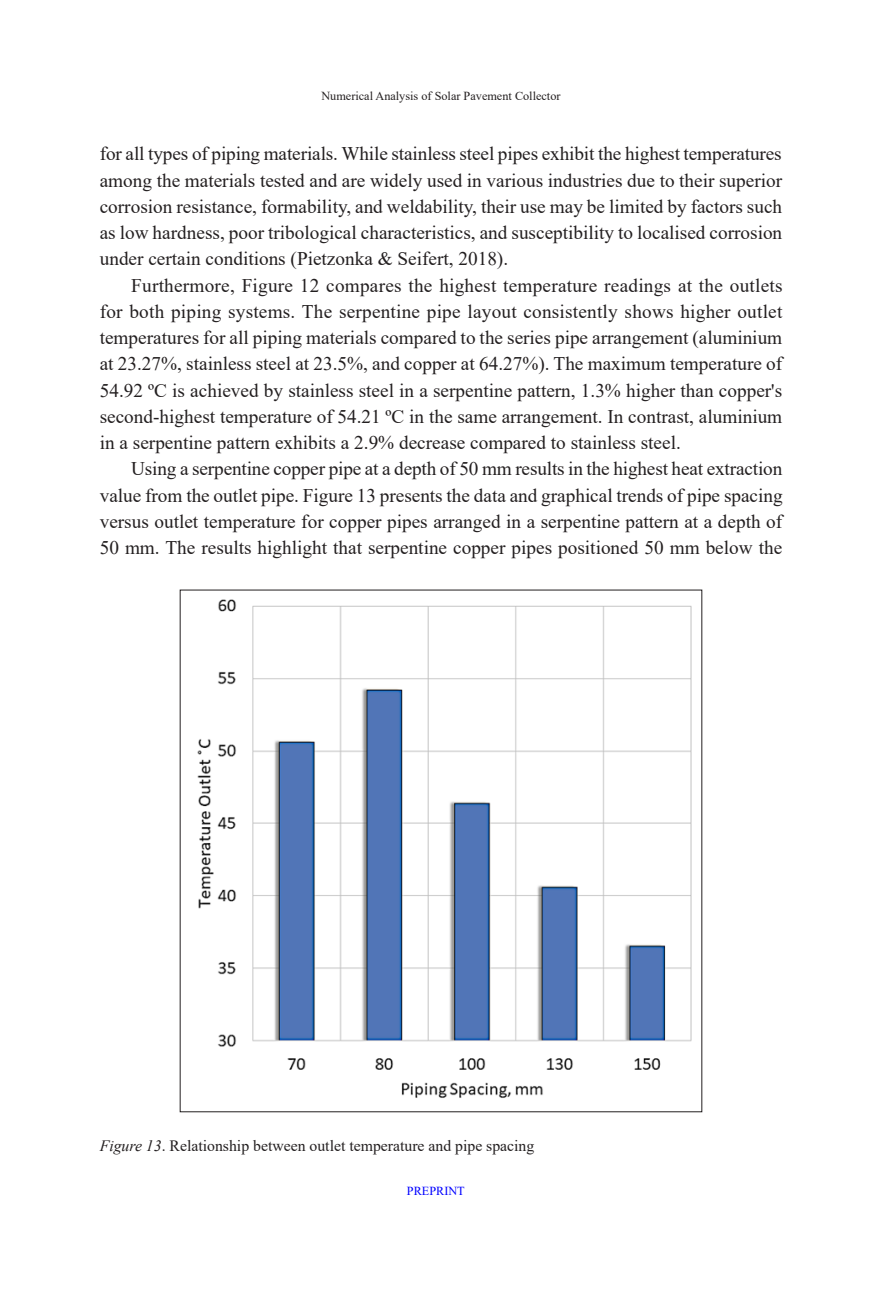
<style>
.page{position:relative;width:882px;height:1298px;background:#fff}
.page>*{position:absolute;margin:0;border:0;box-sizing:border-box;transform-origin:0 0}
.Body_Text{font:19.25px/26.2px "Times New Roman";color:#231f20;text-align:justify}
.First_para_body_text{font:19.25px/26.2px "Times New Roman";color:#231f20;text-align:justify}
.Caption_Figure{font:15.75px "Times New Roman";color:#231f20}
.t1{font:12.25px "Times New Roman";color:#231f20}
.t2{font:12.25px "Times New Roman";color:#00f}
.s1{font-style:italic}
</style>
<div class="page">
<img style="left:197px;top:599px;width:495px;height:499px">
<p class="t1" style="left:321px;top:87px;width:241px">Numerical Analysis of Solar Pavement Collector</p>
<p class="First_para_body_text" style="left:100px;top:140px;width:684px">for all types of piping materials. While stainless steel pipes exhibit the highest temperatures among the materials tested and are widely used in various industries due to their superior corrosion resistance, formability, and weldability, their use may be limited by factors such as low hardness, poor tribological characteristics, and susceptibility to localised corrosion under certain conditions (Pietzonka &amp; Seifert, 2018).</p>
<p class="Body_Text" style="left:100px;top:271px;width:684px;text-indent:32px">Furthermore, Figure 12 compares the highest temperature readings at the outlets for both piping systems. The serpentine pipe layout consistently shows higher outlet temperatures for all piping materials compared to the series pipe arrangement (aluminium at 23.27%, stainless steel at 23.5%, and copper at 64.27%). The maximum temperature of 54.92 ºC is achieved by stainless steel in a serpentine pattern, 1.3% higher than copper's second-highest temperature of 54.21 ºC in the same arrangement. In contrast, aluminium in a serpentine pattern exhibits a 2.9% decrease compared to stainless steel.</p>
<p class="Body_Text" style="left:100px;top:455px;width:684px;text-indent:32px">Using a serpentine copper pipe at a depth of 50 mm results in the highest heat extraction value from the outlet pipe. Figure 13 presents the data and graphical trends of pipe spacing versus outlet temperature for copper pipes arranged in a serpentine pattern at a depth of 50 mm. The results highlight that serpentine copper pipes positioned 50 mm below the</p>
<p class="Caption_Figure" style="left:100px;top:1134px;width:436px"><span class="s1">Figure 13</span>. Relationship between outlet temperature and pipe spacing</p>
<p class="t2" style="left:407px;top:1182px;width:59px">PREPRINT</p>
</div>
